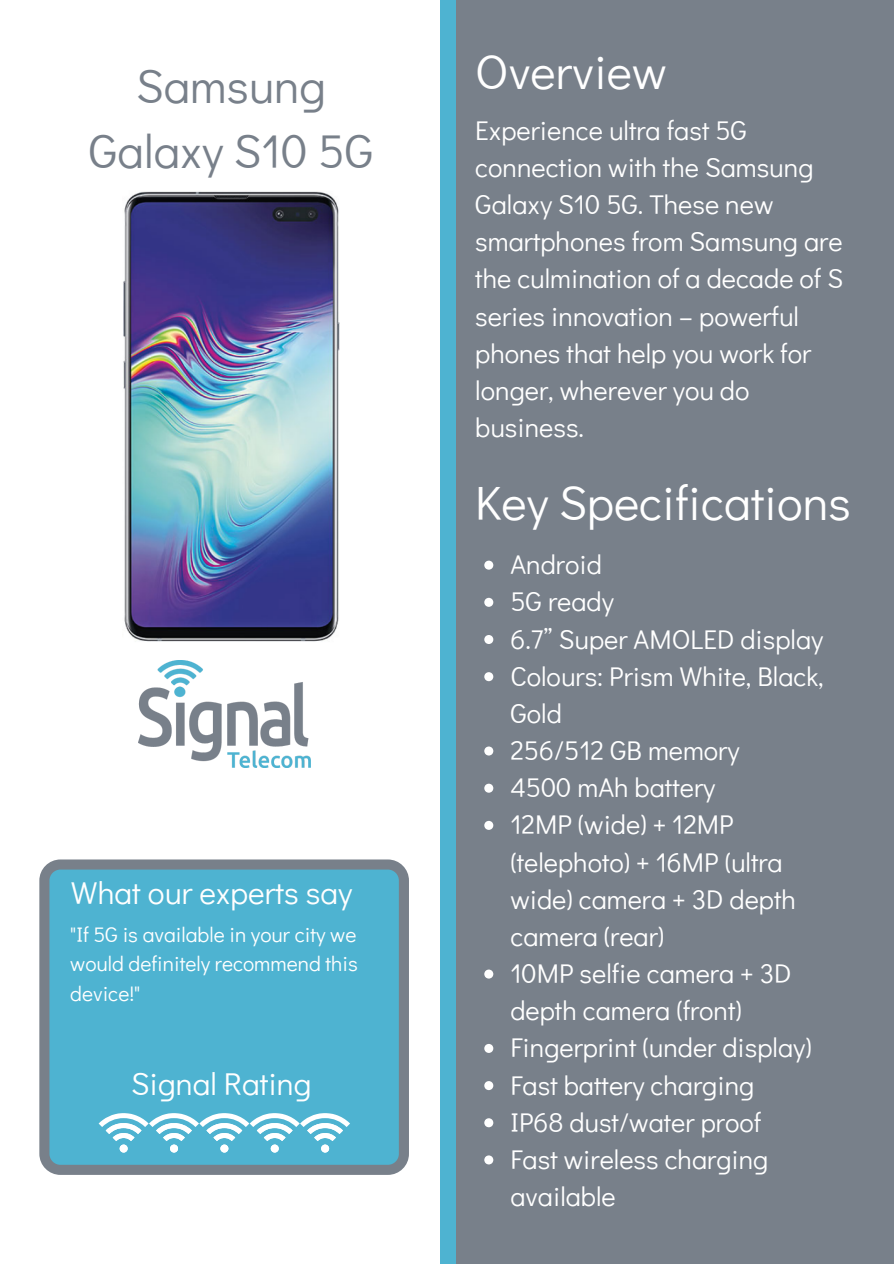
<style>
.page{position:relative;width:894px;height:1264px;background:#fff}
.page>*{position:absolute;margin:0;border:0;box-sizing:border-box;transform-origin:0 0}
.t1{font:48px "Didact Gothic";color:#fff}
.t2{font:47.25px/65.2px "Didact Gothic";color:#78808a;text-align:center}
.t3{font:31.5px "Didact Gothic";color:#fff}
.t4{font:27px/37.2px "Didact Gothic";color:#fff}
.t5{font:21px/29.2px "Didact Gothic";color:#fff;text-align:justify}
</style>
<div class="page">
<div style="left:0;top:0;width:893px;height:1263px;background:#78808a"></div>
<div style="left:0;top:0;width:448px;height:1263px;background:#fff"></div>
<div style="left:440px;top:0;width:16px;height:1263px;background:#4eb3d1"></div>
<svg style="left:484px;top:560px;width:9px;height:9px"></svg>
<svg style="left:484px;top:598px;width:9px;height:9px"></svg>
<svg style="left:484px;top:635px;width:9px;height:9px"></svg>
<svg style="left:484px;top:672px;width:9px;height:9px"></svg>
<svg style="left:484px;top:746px;width:9px;height:9px"></svg>
<svg style="left:484px;top:783px;width:9px;height:9px"></svg>
<svg style="left:484px;top:820px;width:9px;height:9px"></svg>
<svg style="left:484px;top:969px;width:9px;height:9px"></svg>
<svg style="left:484px;top:1044px;width:9px;height:8px"></svg>
<svg style="left:484px;top:1081px;width:9px;height:9px"></svg>
<svg style="left:484px;top:1118px;width:9px;height:9px"></svg>
<svg style="left:484px;top:1155px;width:9px;height:9px"></svg>
<img style="left:138px;top:660px;width:172px;height:107px">
<svg style="left:39px;top:859px;width:370px;height:315px;background:#54adc8"></svg>
<svg style="left:99px;top:1113px;width:251px;height:39px"></svg>
<div style="left:321px;top:1144px;width:8px;height:8px;background:#fff;border-radius:50%"></div>
<img style="left:123px;top:191px;width:216px;height:451px">
<h2 class="t2" style="left:89px;top:52px;width:286px">Samsung<br>Galaxy S10 5G</h2>
<p class="t3" style="left:71px;top:871px;width:283px">What our experts say</p>
<p class="t5" style="left:70px;top:919px;width:289px">"If 5G is available in your city we would definitely recommend this device!"</p>
<p class="t3" style="left:131px;top:1061px;width:182px">Signal Rating</p>
<h1 class="t1" style="left:475px;top:39px;width:193px">Overview</h1>
<p class="t4" style="left:475px;top:111px;width:369px">Experience ultra fast 5G connection with the Samsung<br>Galaxy S10 5G. These new smartphones from Samsung are the culmination of a decade of S series innovation – powerful phones that help you work for longer, wherever you do business.</p>
<h1 class="t1" style="left:475px;top:469px;width:377px">Key Specifications</h1>
<p class="t4" style="left:510px;top:545px;width:315px">Android<br>5G ready<br>6.7” Super AMOLED display<br>Colours: Prism White, Black,<br>Gold<br>256/512 GB memory<br>4500 mAh battery<br>12MP (wide) + 12MP (telephoto) + 16MP (ultra wide) camera + 3D depth camera (rear)<br>10MP selfie camera + 3D depth camera (front)<br>Fingerprint (under display)<br>Fast battery charging<br>IP68 dust/water proof<br>Fast wireless charging available</p>
</div>
